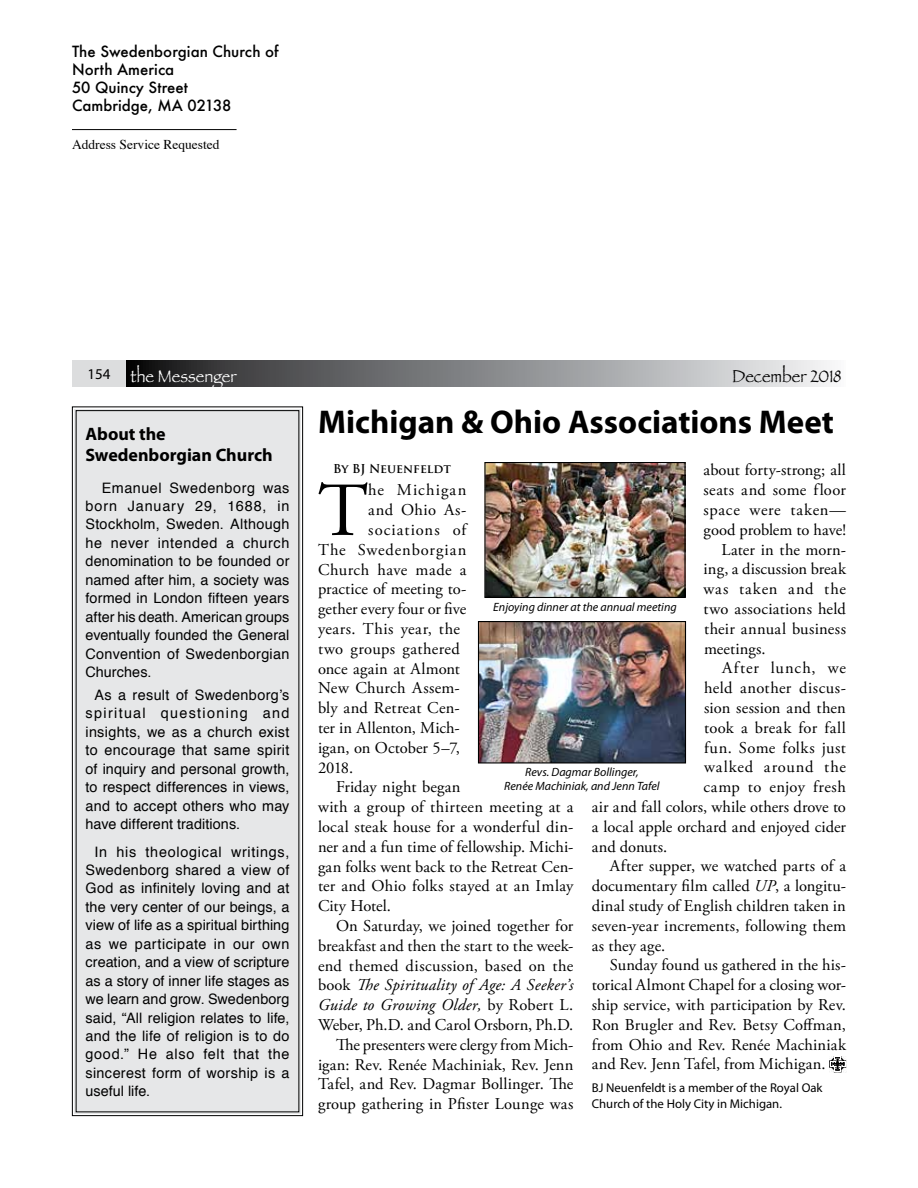
<style>
.page{position:relative;width:918px;height:1188px;background:#fff}
.page>*{position:absolute;margin:0;border:0;box-sizing:border-box;transform-origin:0 0}
.t1{font:76.2px "Adobe Garamond Pro";color:#000}
.t2{font:700 33px "Myriad Pro";color:#000}
.t3{font:700 18px/21px "Myriad Pro";color:#000}
.t4{font:18px "Papyrus";color:#fff;scale:.9 1}
.t5{font:18px "Papyrus";color:#000;scale:.9 1}
.t6{font:16.5px "Adobe Garamond Pro";letter-spacing:.01em;color:#000}
.t7{font:italic 16.5px "Adobe Garamond Pro";letter-spacing:.015em;color:#000}
.t8{font:16.5px "Adobe Garamond Pro";letter-spacing:.055em;color:#000}
.t9{font:16.5px "Adobe Garamond Pro";letter-spacing:.035em;color:#000}
.t10{font:16.5px "Adobe Garamond Pro";letter-spacing:.04em;color:#000}
.t11{font:16.5px "Adobe Garamond Pro";letter-spacing:.05em;color:#000}
.t12{font:16.5px "Adobe Garamond Pro";letter-spacing:.065em;color:#000}
.t13{font:16.5px "Adobe Garamond Pro";letter-spacing:.07em;color:#000}
.t14{font:16.5px "Adobe Garamond Pro";letter-spacing:.03em;color:#000}
.t15{font:16.5px "Adobe Garamond Pro";letter-spacing:-.01em;color:#000}
.t16{font:500 15px/18px "Futura";color:#000}
.t17{font:14.4px/18.5px "Helvetica";letter-spacing:.015em;color:#000;text-align:justify}
.t18{font:13.5px "Times";color:#000}
.t19{font:12.75px/16.5px "Myriad Pro";color:#000}
.t20{font:italic 12px/14.4px "Myriad Pro";color:#000;text-align:center}
.t21{font:700 12px "Trajan Pro";color:#000}
.s1{font-style:italic}
.s2{font-style:normal}
</style>
<div class="page">
<svg style="left:126px;top:360px;width:704px;height:27px;background:#838587"></svg>
<div style="left:72px;top:360px;width:54px;height:27px;background:#dcddde"></div>
<svg style="left:829px;top:1056px;width:17px;height:16px"></svg>
<div style="left:72px;top:406px;width:231px;height:710px;background:#e6e7e8"></div>
<hr style="left:72px;top:129px;width:165px;height:1px;background:#000">
<img style="left:486px;top:464px;width:198px;height:132px">
<div style="left:484px;top:462px;width:202px;height:136px;border:1px solid #000"></div>
<img style="left:480px;top:623px;width:204px;height:139px">
<div style="left:478px;top:621px;width:208px;height:143px;border:1px solid #000"></div>
<p class="t16" style="left:72px;top:42px;width:208px">The Swedenborgian Church of<br>North America<br>50 Quincy Street<br>Cambridge, MA 02138</p>
<p class="t18" style="left:72px;top:132px;width:149px">Address Service Requested</p>
<p class="t4" style="left:87px;top:365px;width:167px"><sup>154</sup> the Messenger</p>
<p class="t5" style="left:732px;top:365px;width:123px">December 2018</p>
<p class="t3" style="left:86px;top:422px;width:189px">About the<br>Swedenborgian Church</p>
<p class="t17" style="left:86px;top:479px;width:206px;text-indent:16px">Emanuel Swedenborg was born January 29, 1688, in Stockholm, Sweden. Although he never intended a church denomination to be founded or named after him, a society was formed in London fifteen years after his death. American groups eventually founded the General Convention of Swedenborgian Churches.</p>
<p class="t17" style="left:86px;top:686px;width:206px;text-indent:9px">As a result of Swedenborg’s spiritual questioning and insights, we as a church exist to encourage that same spirit of inquiry and personal growth, to respect differences in views, and to accept others who may have different traditions.</p>
<p class="t17" style="left:86px;top:843px;width:206px;text-indent:9px">In his theological writings, Swedenborg shared a view of God as infinitely loving and at the very center of our beings, a view of life as a spiritual birthing as we participate in our own creation, and a view of scripture as a story of inner life stages as we learn and grow. Swedenborg said, “All religion relates to life, and the life of religion is to do good.” He also felt that the sincerest form of worship is a useful life.</p>
<h2 class="t2" style="left:318px;top:400px;width:517px">Michigan &amp; Ohio Associations Meet</h2>
<p class="t21" style="left:333px;top:461px;width:119px">By BJ Neuenfeldt</p>
<h1 class="t1" style="left:318px;top:465px;width:52px">T</h1>
<p class="t13" style="left:368px;top:480px;width:100px">he Michigan</p>
<p class="t6" style="left:704px;top:460px;width:144px">about forty-strong; all</p>
<p class="t6" style="left:704px;top:480px;width:144px">seats and some floor</p>
<p class="t10" style="left:704px;top:500px;width:144px">space were taken—</p>
<p class="t6" style="left:704px;top:520px;width:144px">good problem to have!</p>
<p class="t6" style="left:722px;top:540px;width:126px">Later in the morn-</p>
<p class="t6" style="left:704px;top:559px;width:144px">ing, a discussion break</p>
<p class="t8" style="left:704px;top:579px;width:144px">was taken and the</p>
<p class="t6" style="left:704px;top:599px;width:144px">two associations held</p>
<p class="t6" style="left:704px;top:619px;width:143px">their annual business</p>
<p class="t6" style="left:704px;top:639px;width:63px">meetings.</p>
<p class="t8" style="left:722px;top:658px;width:125px">After lunch, we</p>
<p class="t6" style="left:704px;top:678px;width:143px">held another discus-</p>
<p class="t6" style="left:704px;top:698px;width:143px">sion session and then</p>
<p class="t6" style="left:704px;top:718px;width:143px">took a break for fall</p>
<p class="t6" style="left:704px;top:738px;width:143px">fun. Some folks just</p>
<p class="t11" style="left:704px;top:757px;width:143px">walked around the</p>
<p class="t6" style="left:703px;top:777px;width:144px">camp to enjoy fresh</p>
<p class="t6" style="left:592px;top:797px;width:256px">air and fall colors, while others drove to</p>
<p class="t6" style="left:592px;top:817px;width:256px">a local apple orchard and enjoyed cider</p>
<p class="t15" style="left:592px;top:837px;width:77px">and donuts.</p>
<p class="t6" style="left:610px;top:856px;width:238px">After supper, we watched parts of a</p>
<p class="t6" style="left:592px;top:876px;width:256px">documentary film called <span class="s1">UP</span>, a longitu-</p>
<p class="t6" style="left:592px;top:896px;width:256px">dinal study of English children taken in</p>
<p class="t6" style="left:592px;top:916px;width:256px">seven-year increments, following them</p>
<p class="t6" style="left:592px;top:936px;width:75px">as they age.</p>
<p class="t6" style="left:610px;top:955px;width:238px">Sunday found us gathered in the his-</p>
<p class="t6" style="left:592px;top:975px;width:256px">torical Almont Chapel for a closing wor-</p>
<p class="t6" style="left:592px;top:995px;width:256px">ship service, with participation by Rev.</p>
<p class="t6" style="left:592px;top:1015px;width:256px">Ron Brugler and Rev. Betsy Coffman,</p>
<p class="t6" style="left:592px;top:1035px;width:256px">from Ohio and Rev. Renée Machiniak</p>
<p class="t6" style="left:592px;top:1054px;width:235px">and Rev. Jenn Tafel, from Michigan.</p>
<p class="t19" style="left:592px;top:1079px;width:232px">BJ Neuenfeldt is a member of the Royal Oak<br>Church of the Holy City in Michigan.</p>
<p class="t14" style="left:368px;top:500px;width:100px">and Ohio As-</p>
<p class="t12" style="left:368px;top:520px;width:100px">sociations of</p>
<p class="t8" style="left:318px;top:540px;width:150px">The Swedenborgian</p>
<p class="t9" style="left:318px;top:559px;width:150px">Church have made a</p>
<p class="t6" style="left:318px;top:579px;width:150px">practice of meeting to-</p>
<p class="t6" style="left:318px;top:599px;width:150px">gether every four or five</p>
<p class="t9" style="left:318px;top:619px;width:143px">years. This year, the</p>
<p class="t6" style="left:318px;top:639px;width:143px">two groups gathered</p>
<p class="t6" style="left:318px;top:658px;width:143px">once again at Almont</p>
<p class="t6" style="left:318px;top:678px;width:143px">New Church Assem-</p>
<p class="t6" style="left:318px;top:698px;width:143px">bly and Retreat Cen-</p>
<p class="t6" style="left:318px;top:718px;width:143px">ter in Allenton, Mich-</p>
<p class="t6" style="left:318px;top:738px;width:143px">igan, on October 5–7,</p>
<p class="t6" style="left:318px;top:757px;width:37px">2018.</p>
<p class="t6" style="left:336px;top:777px;width:126px">Friday night began</p>
<p class="t6" style="left:318px;top:797px;width:257px">with a group of thirteen meeting at a</p>
<p class="t6" style="left:318px;top:817px;width:257px">local steak house for a wonderful din-</p>
<p class="t6" style="left:318px;top:837px;width:257px">ner and a fun time of fellowship. Michi-</p>
<p class="t6" style="left:318px;top:856px;width:257px">gan folks went back to the Retreat Cen-</p>
<p class="t6" style="left:318px;top:876px;width:257px">ter and Ohio folks stayed at an Imlay</p>
<p class="t6" style="left:318px;top:896px;width:74px">City Hotel.</p>
<p class="t6" style="left:336px;top:916px;width:239px">On Saturday, we joined together for</p>
<p class="t6" style="left:318px;top:936px;width:257px">breakfast and then the start to the week-</p>
<p class="t6" style="left:318px;top:955px;width:257px">end themed discussion, based on the</p>
<p class="t7" style="left:318px;top:975px;width:257px"><span class="s2">book</span> The Spirituality of Age: A Seeker’s</p>
<p class="t7" style="left:318px;top:995px;width:257px">Guide to Growing Older, <span class="s2">by Robert L.</span></p>
<p class="t6" style="left:318px;top:1015px;width:257px">Weber, Ph.D. and Carol Orsborn, Ph.D.</p>
<p class="t6" style="left:336px;top:1035px;width:239px">The presenters were clergy from Mich-</p>
<p class="t6" style="left:318px;top:1054px;width:257px">igan: Rev. Renée Machiniak, Rev. Jenn</p>
<p class="t6" style="left:318px;top:1074px;width:257px">Tafel, and Rev. Dagmar Bollinger. The</p>
<p class="t6" style="left:318px;top:1094px;width:257px">group gathering in Pfister Lounge was</p>
<p class="t20" style="left:493px;top:600px;width:185px">Enjoying dinner at the annual meeting</p>
<p class="t20" style="left:504px;top:764px;width:157px">Revs. Dagmar Bollinger,<br>Renée Machiniak, and Jenn Tafel</p>
</div>
